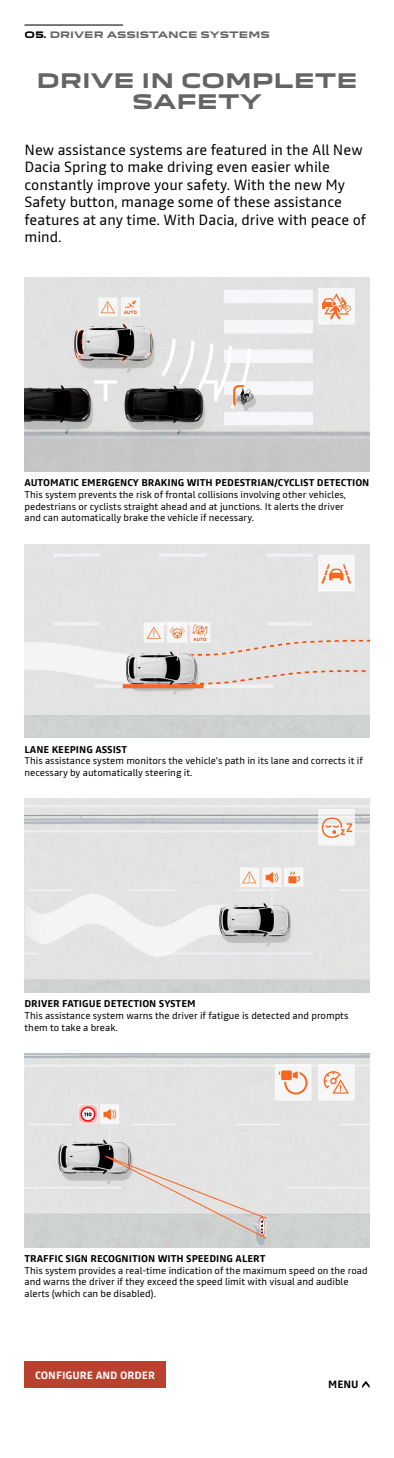
<style>
.page{position:relative;width:394px;height:1458px;background:#fff}
.page>*{position:absolute;margin:0;border:0;box-sizing:border-box;transform-origin:0 0}
.t1{font:700 19.6px/21.3px "Dacia Block Extended";color:#646464;text-align:center}
.t2{font:14.7px/17.5px "Read";color:#000}
.t3{font:700 10.5px "Read";color:#fff}
.t4{font:700 10.5px "Read";color:#000}
.t5{font:9.8px/11.5px "Read";color:#000}
.t6{font:700 9.8px "Read";color:#000}
.t7{font:700 8.75px "Dacia Block Extended";color:#646464}
.s1{color:#000}
</style>
<div class="page">
<img style="left:24px;top:278px;width:345px;height:193px">
<img style="left:24px;top:544px;width:345px;height:194px">
<img style="left:24px;top:799px;width:345px;height:193px">
<img style="left:24px;top:1053px;width:345px;height:194px">
<hr style="left:24px;top:24px;width:99px;height:2px;background:#000">
<svg style="left:362px;top:1381px;width:7px;height:7px"></svg>
<div style="left:24px;top:1361px;width:141px;height:27px;background:#b9412d"></div>
<p class="t7" style="left:24px;top:30px;width:247px"><span class="s1">O5.</span> DRIVER ASSISTANCE SYSTEMS</p>
<h1 class="t1" style="left:36px;top:71px;width:323px">DRIVE IN COMPLETE<br>SAFETY</h1>
<p class="t2" style="left:24px;top:141px;width:343px">New assistance systems are featured in the All New Dacia Spring to make driving even easier while constantly improve your safety. With the new My Safety button, manage some of these assistance features at any time. With Dacia, drive with peace of mind.</p>
<p class="t6" style="left:24px;top:476px;width:346px">AUTOMATIC EMERGENCY BRAKING WITH PEDESTRIAN/CYCLIST DETECTION</p>
<p class="t5" style="left:24px;top:488px;width:323px">This system prevents the risk of frontal collisions involving other vehicles, pedestrians or cyclists straight ahead and at junctions. It alerts the driver and can automatically brake the vehicle if necessary.</p>
<p class="t6" style="left:24px;top:742px;width:104px">LANE KEEPING ASSIST</p>
<p class="t5" style="left:24px;top:755px;width:340px">This assistance system monitors the vehicle's path in its lane and corrects it if necessary by automatically steering it.</p>
<p class="t6" style="left:25px;top:997px;width:173px">DRIVER FATIGUE DETECTION SYSTEM</p>
<p class="t5" style="left:25px;top:1009px;width:325px">This assistance system warns the driver if fatigue is detected and prompts them to take a break.</p>
<p class="t6" style="left:24px;top:1251px;width:242px">TRAFFIC SIGN RECOGNITION WITH SPEEDING ALERT</p>
<p class="t5" style="left:24px;top:1264px;width:344px">This system provides a real-time indication of the maximum speed on the road and warns the driver if they exceed the speed limit with visual and audible alerts (which can be disabled).</p>
<p class="t3" style="left:35px;top:1367px;width:121px">CONFIGURE AND ORDER</p>
<p class="t4" style="left:328px;top:1377px;width:32px">MENU</p>
</div>
